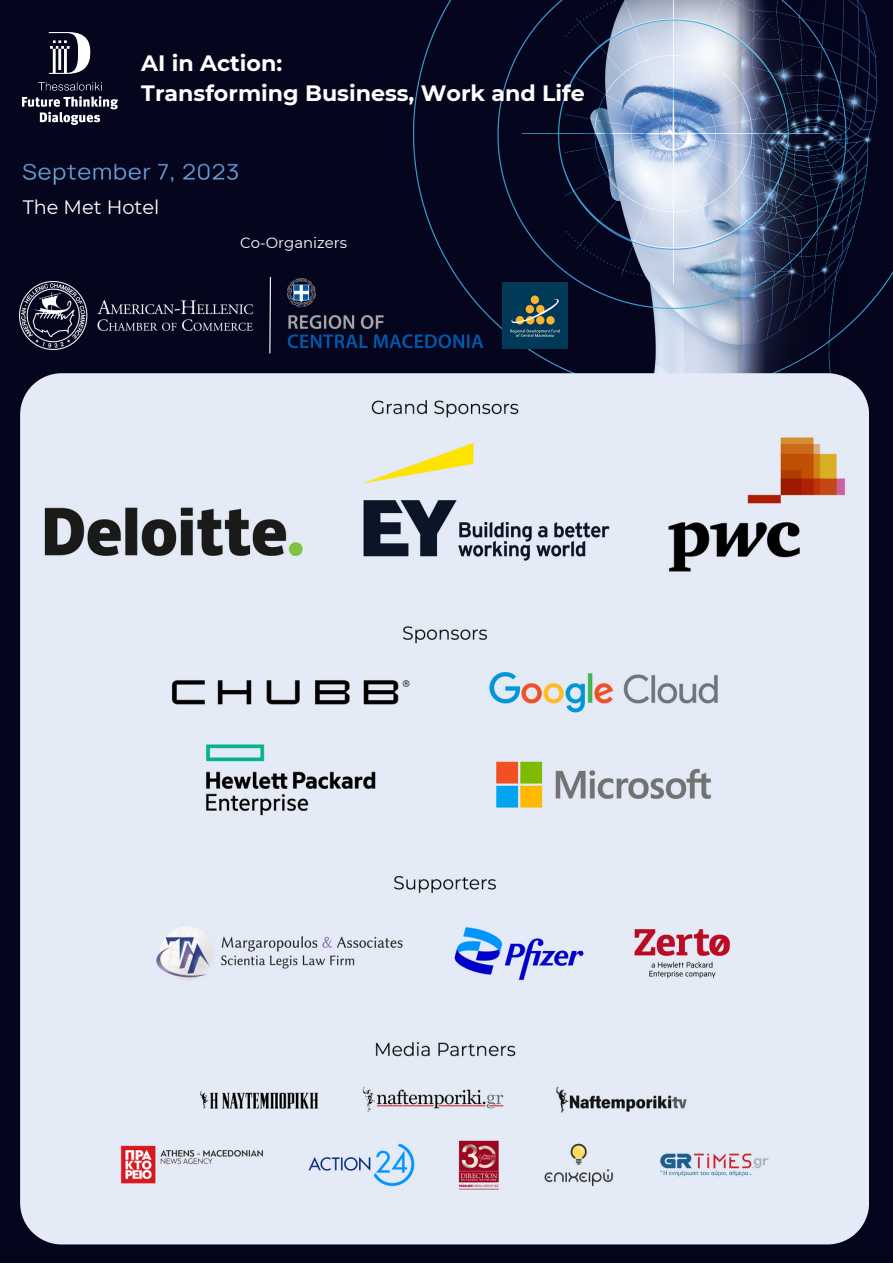
<style>
.page{position:relative;width:893px;height:1264px;background:#fff}
.page>*{position:absolute;margin:0;border:0;box-sizing:border-box;transform-origin:0 0}
.t1{font:700 22.2px "Montserrat";color:#fff}
.t2{font:19.35px "Montserrat";color:#fff}
.t3{font:14.85px "Montserrat";color:#fff}
</style>
<div class="page">
<div style="left:0;top:0;width:892px;height:1262px;background:#05061e"></div>
<img style="left:413px;top:0;width:479px;height:373px">
<img style="left:23px;top:33px;width:94px;height:92px">
<img style="left:23px;top:163px;width:215px;height:22px">
<img style="left:20px;top:281px;width:233px;height:69px">
<img style="left:287px;top:278px;width:196px;height:74px">
<img style="left:502px;top:283px;width:65px;height:65px">
<svg style="left:269px;top:276px;width:2px;height:78px"></svg>
<div style="left:20px;top:373px;width:849px;height:871px;background:#e4ebf6"></div>
<img style="left:34px;top:395px;width:820px;height:813px">
<p class="t1" style="left:141px;top:49px;width:142px">AI in Action:</p>
<p class="t1" style="left:141px;top:80px;width:445px">Transforming Business, Work and Life</p>
<p class="t2" style="left:23px;top:195px;width:138px">The Met Hotel</p>
<p class="t3" style="left:240px;top:233px;width:108px">Co-Organizers</p>
</div>
